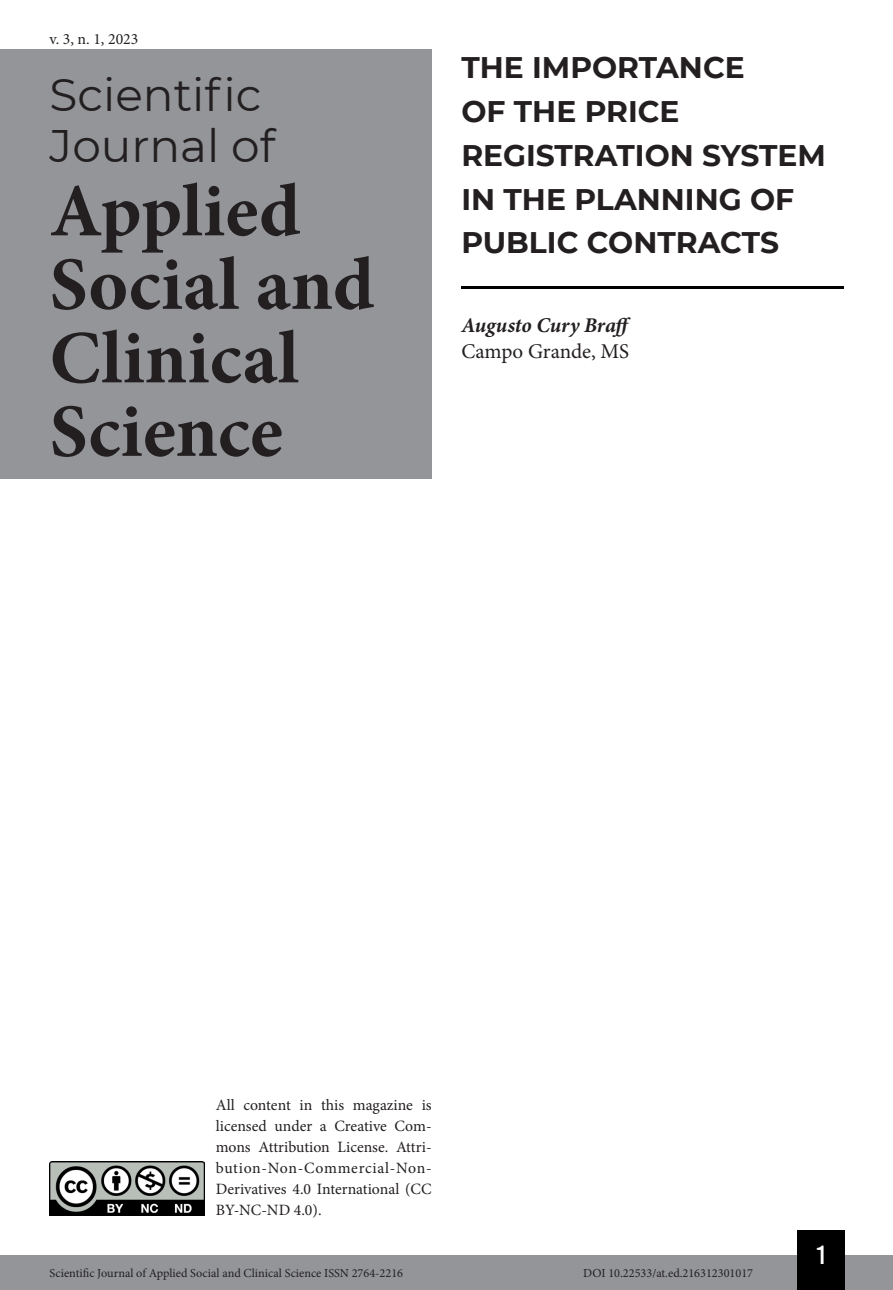
<style>
.page{position:relative;width:893px;height:1290px;background:#fff}
.page>*{position:absolute;margin:0;border:0;box-sizing:border-box;transform-origin:0 0}
.t1{font:700 75.25px/73.5px "Minion Pro";color:#231f20}
.t2{font:45.5px/50.8px "Montserrat";color:#231f20}
.Título_Artigo{font:700 29.75px/43.8px "Montserrat";color:#231f20}
.t3{font:26.25px "Bebas Kai";color:#fff}
.NOME_AUTOR{font:italic 700 21px "Minion Pro";letter-spacing:-.005em;color:#231f20}
.Infos_autor{font:21px "Minion Pro";color:#231f20}
.t4{font:15.75px/21px "Minion Pro";color:#231f20;text-align:justify}
.t5{font:12.25px "Minion Pro";color:#231f20}
</style>
<div class="page">
<div style="left:0;top:1255px;width:893px;height:35px;background:#939598"></div>
<div style="left:797px;top:1230px;width:48px;height:60px;background:#000"></div>
<img style="left:50px;top:1161px;width:154px;height:54px">
<div style="left:0;top:50px;width:432px;height:429px;background:#939598"></div>
<hr style="left:461px;top:286px;width:382px;height:3px;background:#000">
<p class="t4" style="left:50px;top:28px;width:90px">v. 3, n. 1, 2023</p>
<h2 class="t2" style="left:50px;top:68px;width:227px">Scientific<br>Journal of</h2>
<h1 class="t1" style="left:50px;top:174px;width:326px">Applied<br>Social and<br>Clinical<br>Science</h1>
<p class="Título_Artigo" style="left:461px;top:44px;width:366px">THE IMPORTANCE<br>OF THE PRICE<br>REGISTRATION SYSTEM<br>IN THE PLANNING OF<br>PUBLIC CONTRACTS</p>
<p class="NOME_AUTOR" style="left:461px;top:310px;width:174px">Augusto Cury Braff</p>
<p class="Infos_autor" style="left:461px;top:338px;width:169px">Campo Grande, MS</p>
<p class="t4" style="left:216px;top:1095px;width:217px">All content in this magazine is licensed under a Creative Com&shy;mons Attribution License. Attri&shy;bution-Non-Commercial-Non-Derivatives 4.0 International (CC BY-NC-ND 4.0).</p>
<h3 class="t3" style="left:817px;top:1241px;width:10px">1</h3>
<p class="t5" style="left:50px;top:1265px;width:355px">Scientific Journal of Applied Social and Clinical Science ISSN 2764-2216</p>
<p class="t5" style="left:583px;top:1265px;width:171px">DOI 10.22533/at.ed.216312301017</p>
</div>
